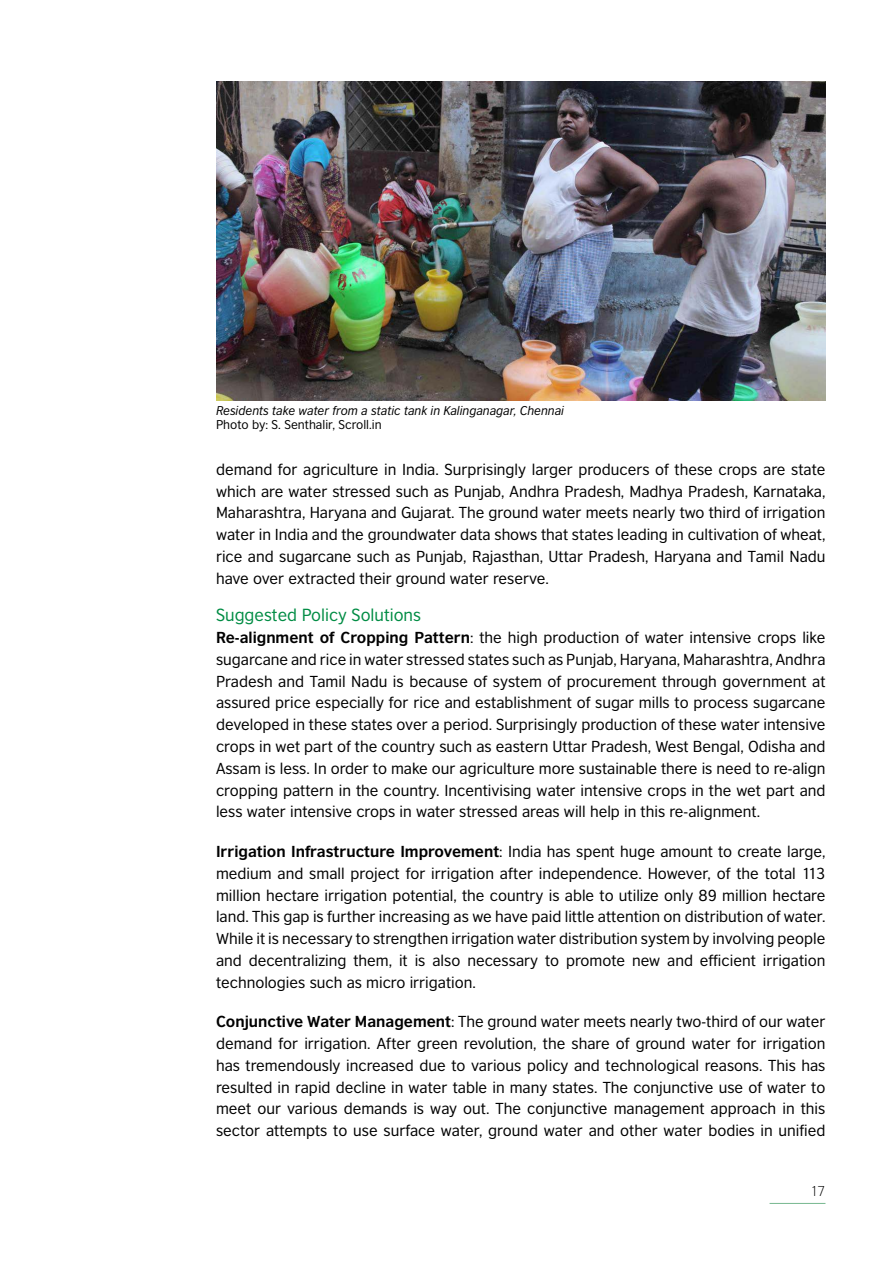
<style>
.page{position:relative;width:893px;height:1263px;background:#fff}
.page>*{position:absolute;margin:0;border:0;box-sizing:border-box;transform-origin:0 0}
.t1{font:16.5px "British Council Sans";color:#008c44}
.t2{font:15px/21.8px "British Council Sans";color:#000;text-align:justify}
.t3{font:300 13.5px "British Council Sans";color:#000}
.t4{font:italic 12px "British Council Sans";color:#000}
.t5{font:12px "British Council Sans";color:#000}
.s1{font-weight:700}
</style>
<div class="page">
<hr style="left:770px;top:1203px;width:55px;height:1px;background:#76b88f">
<img style="left:216px;top:81px;width:609px;height:320px">
<p class="t4" style="left:216px;top:403px;width:350px">Residents take water from a static tank in Kalinganagar, Chennai</p>
<p class="t5" style="left:216px;top:418px;width:167px">Photo by: S. Senthalir, Scroll.in</p>
<p class="t2" style="left:216px;top:458px;width:611px">demand for agriculture in India. Surprisingly larger producers of these crops are state which are water stressed such as Punjab, Andhra Pradesh, Madhya Pradesh, Karnataka, Maharashtra, Haryana and Gujarat. The ground water meets nearly two third of irrigation water in India and the groundwater data shows that states leading in cultivation of wheat, rice and sugarcane such as Punjab, Rajasthan, Uttar Pradesh, Haryana and Tamil Nadu have over extracted their ground water reserve.</p>
<p class="t1" style="left:216px;top:606px;width:207px">Suggested Policy Solutions</p>
<p class="t2" style="left:216px;top:627px;width:611px"><span class="s1">Re-alignment of Cropping Pattern</span>: the high production of water intensive crops like sugarcane and rice in water stressed states such as Punjab, Haryana, Maharashtra, Andhra Pradesh and Tamil Nadu is because of system of procurement through government at assured price especially for rice and establishment of sugar mills to process sugarcane developed in these states over a period. Surprisingly production of these water intensive crops in wet part of the country such as eastern Uttar Pradesh, West Bengal, Odisha and Assam is less. In order to make our agriculture more sustainable there is need to re-align cropping pattern in the country. Incentivising water intensive crops in the wet part and less water intensive crops in water stressed areas will help in this re-alignment.</p>
<p class="t2" style="left:216px;top:840px;width:611px"><span class="s1">Irrigation Infrastructure Improvement</span>: India has spent huge amount to create large, medium and small project for irrigation after independence. However, of the total 113 million hectare irrigation potential, the country is able to utilize only 89 million hectare land. This gap is further increasing as we have paid little attention on distribution of water.<br>While it is necessary to strengthen irrigation water distribution system by involving people and decentralizing them, it is also necessary to promote new and efficient irrigation technologies such as micro irrigation.</p>
<p class="t2" style="left:216px;top:1011px;width:611px"><span class="s1">Conjunctive Water Management</span>: The ground water meets nearly two-third of our water demand for irrigation. After green revolution, the share of ground water for irrigation has tremendously increased due to various policy and technological reasons. This has resulted in rapid decline in water table in many states. The conjunctive use of water to meet our various demands is way out. The conjunctive management approach in this sector attempts to use surface water, ground water and other water bodies in unified</p>
<p class="t3" style="left:810px;top:1184px;width:17px">17</p>
</div>
